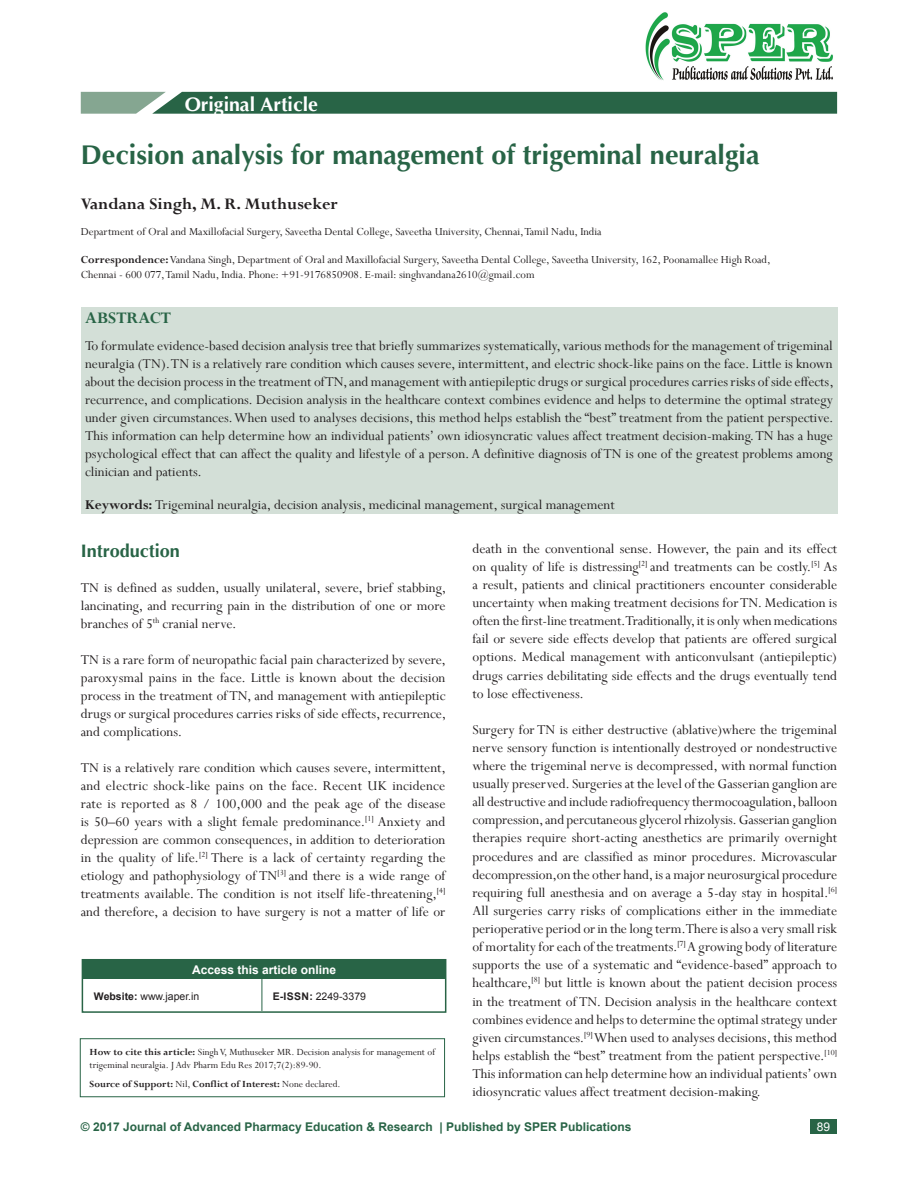
<style>
.page{position:relative;width:918px;height:1188px;background:#fff}
.page>*{position:absolute;margin:0;border:0;box-sizing:border-box;transform-origin:0 0}
.AT{font:700 27px "Optima";color:#286446}
.AH{font:700 19.5px "Optima";color:#fff}
.AU{font:700 18px "Perpetua";color:#231f20}
.t1{font:700 18px "Optima";color:#286446}
.ABSH{font:700 18px "Perpetua";color:#286446}
.TX{font:15px/18.1px "Perpetua";color:#231f20;text-align:justify}
.ABS{font:15px/18px "Perpetua";color:#231f20;text-align:justify}
.KWD{font:15px "Perpetua";color:#231f20}
.ADD{font:12px/14.4px "Perpetua";color:#231f20}
.AFF{font:12px "Perpetua";color:#231f20}
.t2{font:700 12px "Arial";color:#286446}
.ATAO{font:700 12px "Arial";color:#fff}
.t3{font:12px "Arial";color:#fff}
.HTC{font:10.5px/13.6px "Perpetua";color:#231f20}
.HTC-2{font:700 10.5px "Perpetua";color:#231f20}
.WEB{font:10.5px "Arial";color:#231f20}
.s1{font-weight:700}
.s2{font-weight:400}
</style>
<div class="page">
<div style="left:810px;top:1120px;width:27px;height:14px;background:#286446"></div>
<div style="left:81px;top:308px;width:756px;height:206px;background:#d3dfd7"></div>
<svg style="left:81px;top:92px;width:756px;height:22px;background:#386f53"></svg>
<img style="left:645px;top:12px;width:188px;height:69px">
<div style="left:83px;top:961px;width:362px;height:18px;background:#286446"></div>
<hr style="left:262px;top:979px;width:1px;height:32px;background:#286446">
<div style="left:82px;top:959px;width:364px;height:54px;border:2px solid #286446"></div>
<div style="left:80px;top:1038px;width:365px;height:59px;border:1px solid #286446"></div>
<p class="AH" style="left:185px;top:92px;width:135px">Original Article</p>
<p class="AT" style="left:81px;top:138px;width:680px">Decision analysis for management of trigeminal neuralgia</p>
<p class="AU" style="left:81px;top:193px;width:259px">Vandana Singh, M. R. Muthuseker</p>
<p class="AFF" style="left:81px;top:224px;width:522px">Department of Oral and Maxillofacial Surgery, Saveetha Dental College, Saveetha University, Chennai, Tamil Nadu, India</p>
<p class="ADD" style="left:81px;top:252px;width:691px"><span class="s1">Correspondence:</span> Vandana Singh, Department of Oral and Maxillofacial Surgery, Saveetha Dental College, Saveetha University, 162, Poonamallee High Road,<br>Chennai - 600 077, Tamil Nadu, India. Phone: +91-9176850908. E-mail: singhvandana2610@gmail.com</p>
<p class="ABSH" style="left:85px;top:307px;width:88px">ABSTRACT</p>
<p class="ABS" style="left:85px;top:336px;width:750px">To formulate evidence-based decision analysis tree that briefly summarizes systematically, various methods for the management of trigeminal neuralgia (TN). TN is a relatively rare condition which causes severe, intermittent, and electric shock-like pains on the face. Little is known about the decision process in the treatment of TN, and management with antiepileptic drugs or surgical procedures carries risks of side effects, recurrence, and complications. Decision analysis in the healthcare context combines evidence and helps to determine the optimal strategy under given circumstances. When used to analyses decisions, this method helps establish the “best” treatment from the patient perspective.<br>This information can help determine how an individual patients’ own idiosyncratic values affect treatment decision-making. TN has a huge psychological effect that can affect the quality and lifestyle of a person. A definitive diagnosis of TN is one of the greatest problems among clinician and patients.</p>
<p class="KWD" style="left:85px;top:496px;width:531px"><span class="s1">Keywords:</span> Trigeminal neuralgia, decision analysis, medicinal management, surgical management</p>
<h1 class="t1" style="left:81px;top:539px;width:101px">Introduction</h1>
<p class="TX" style="left:81px;top:578px;width:367px">TN is defined as sudden, usually unilateral, severe, brief stabbing, lancinating, and recurring pain in the distribution of one or more branches of 5<sup>th</sup> cranial nerve.</p>
<p class="TX" style="left:81px;top:650px;width:367px">TN is a rare form of neuropathic facial pain characterized by severe, paroxysmal pains in the face. Little is known about the decision process in the treatment of TN, and management with antiepileptic drugs or surgical procedures carries risks of side effects, recurrence, and complications.</p>
<p class="TX" style="left:81px;top:758px;width:367px">TN is a relatively rare condition which causes severe, intermittent, and electric shock-like pains on the face. Recent UK incidence rate is reported as 8 / 100,000 and the peak age of the disease is 50–60 years with a slight female predominance.<sup>[1]</sup> Anxiety and depression are common consequences, in addition to deterioration in the quality of life.<sup>[2]</sup> There is a lack of certainty regarding the etiology and pathophysiology of TN<sup>[3]</sup> and there is a wide range of treatments available. The condition is not itself life-threatening,<sup>[4] </sup>and therefore, a decision to have surgery is not a matter of life or</p>
<p class="ATAO" style="left:192px;top:962px;width:146px">Access this article online</p>
<p class="WEB" style="left:94px;top:990px;width:107px"><span class="s1">Website:</span> www.japer.in</p>
<p class="WEB" style="left:273px;top:990px;width:95px"><span class="s1">E-ISSN:</span> 2249-3379</p>
<p class="HTC" style="left:90px;top:1045px;width:347px"><span class="s1">How to cite this article:</span> Singh V, Muthuseker MR. Decision analysis for management of trigeminal neuralgia. J Adv Pharm Edu Res 2017;7(2):89-90.</p>
<p class="HTC-2" style="left:90px;top:1078px;width:253px">Source of Support: <span class="s2">Nil,</span> Conflict of Interest: <span class="s2">None declared.</span></p>
<p class="TX" style="left:472px;top:539px;width:366px">death in the conventional sense. However, the pain and its effect on quality of life is distressing<sup>[2]</sup> and treatments can be costly.<sup>[5]</sup> As a result, patients and clinical practitioners encounter considerable uncertainty when making treatment decisions for TN. Medication is often the first-line treatment. Traditionally, it is only when medications fail or severe side effects develop that patients are offered surgical options. Medical management with anticonvulsant (antiepileptic) drugs carries debilitating side effects and the drugs eventually tend to lose effectiveness.</p>
<p class="TX" style="left:472px;top:720px;width:366px">Surgery for TN is either destructive (ablative)where the trigeminal nerve sensory function is intentionally destroyed or nondestructive where the trigeminal nerve is decompressed, with normal function usually preserved. Surgeries at the level of the Gasserian ganglion are all destructive and include radiofrequency thermocoagulation, balloon compression, and percutaneous glycerol rhizolysis. Gasserian ganglion therapies require short-acting anesthetics are primarily overnight procedures and are classified as minor procedures. Microvascular decompression,on the other hand, is a major neurosurgical procedure requiring full anesthesia and on average a 5-day stay in hospital.<sup>[6] </sup>All surgeries carry risks of complications either in the immediate perioperative period or in the long term. There is also a very small risk of mortality for each of the treatments.<sup>[7]</sup> A growing body of literature supports the use of a systematic and “evidence-based” approach to healthcare,<sup>[8]</sup> but little is known about the patient decision process in the treatment of TN. Decision analysis in the healthcare context combines evidence and helps to determine the optimal strategy under given circumstances.<sup>[9]</sup> When used to analyses decisions, this method helps establish the “best” treatment from the patient perspective.<sup>[10] </sup>This information can help determine how an individual patients’ own idiosyncratic values affect treatment decision-making.</p>
<p class="t2" style="left:81px;top:1119px;width:552px">© 2017 Journal of Advanced Pharmacy Education &amp; Research | Published by SPER Publications</p>
<p class="t3" style="left:817px;top:1119px;width:15px">89</p>
</div>
